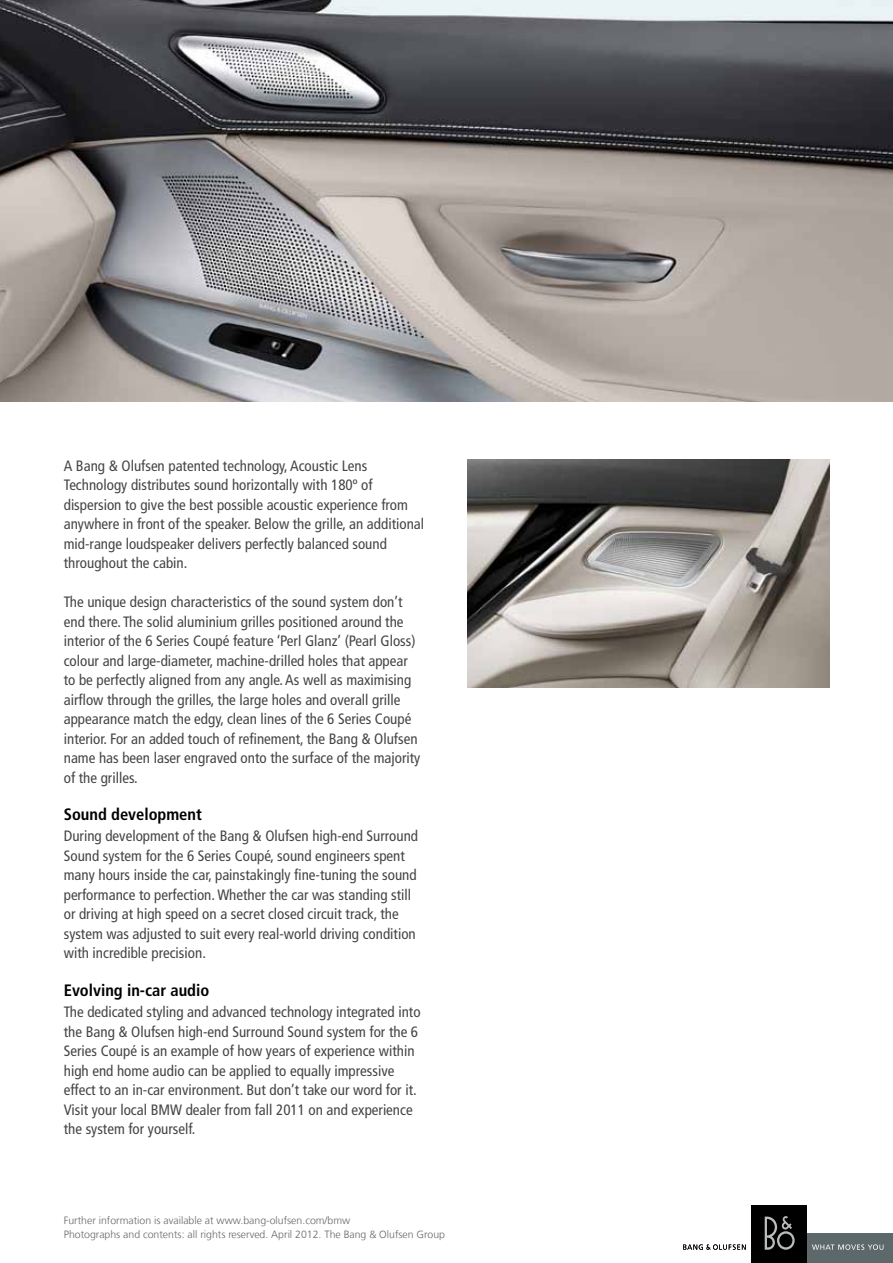
<style>
.page{position:relative;width:893px;height:1263px;background:#fff}
.page>*{position:absolute;margin:0;border:0;box-sizing:border-box;transform-origin:0 0}
.t1{font:700 condensed 16.5px "Frutiger LT Com";color:#000}
.t2{font:condensed 15px/19.5px "Frutiger LT Com";color:#454546}
.t3{font:300 10.5px/13.5px "Frutiger LT Com";color:#666767}
</style>
<div class="page">
<img style="left:0;top:0;width:893px;height:402px">
<div style="left:807px;top:1233px;width:86px;height:30px;background:#5d686a"></div>
<div style="left:752px;top:1205px;width:55px;height:58px;background:#000"></div>
<svg style="left:765px;top:1216px;width:30px;height:34px"></svg>
<svg style="left:683px;top:1244px;width:63px;height:6px"></svg>
<svg style="left:812px;top:1244px;width:71px;height:6px"></svg>
<img style="left:468px;top:459px;width:361px;height:228px">
<p class="t2" style="left:64px;top:456px;width:362px">A Bang &amp; Olufsen patented technology, Acoustic Lens Technology distributes sound horizontally with 180º of dispersion to give the best possible acoustic experience from anywhere in front of the speaker. Below the grille, an additional mid-range loudspeaker delivers perfectly balanced sound throughout the cabin.</p>
<p class="t2" style="left:64px;top:592px;width:358px">The unique design characteristics of the sound system don’t end there. The solid aluminium grilles positioned around the interior of the 6 Series Coupé feature ‘Perl Glanz’ (Pearl Gloss) colour and large-diameter, machine-drilled holes that appear to be perfectly aligned from any angle. As well as maximising airflow through the grilles, the large holes and overall grille appearance match the edgy, clean lines of the 6 Series Coupé interior. For an added touch of refinement, the Bang &amp; Olufsen name has been laser engraved onto the surface of the majority of the grilles.</p>
<p class="t1" style="left:64px;top:805px;width:140px">Sound development</p>
<p class="t2" style="left:64px;top:826px;width:356px">During development of the Bang &amp; Olufsen high-end Surround Sound system for the 6 Series Coupé, sound engineers spent many hours inside the car, painstakingly fine-tuning the sound performance to perfection. Whether the car was standing still or driving at high speed on a secret closed circuit track, the system was adjusted to suit every real-world driving condition with incredible precision.</p>
<p class="t1" style="left:64px;top:981px;width:147px">Evolving in-car audio</p>
<p class="t2" style="left:64px;top:1002px;width:358px">The dedicated styling and advanced technology integrated into the Bang &amp; Olufsen high-end Surround Sound system for the 6<br>Series Coupé is an example of how years of experience within high end home audio can be applied to equally impressive effect to an in-car environment. But don’t take our word for it.<br>Visit your local BMW dealer from fall 2011 on and experience the system for yourself.</p>
<p class="t3" style="left:64px;top:1214px;width:383px">Further information is available at www.bang-olufsen.com/bmw<br>Photographs and contents: all rights reserved. April 2012. The Bang &amp; Olufsen Group</p>
</div>
